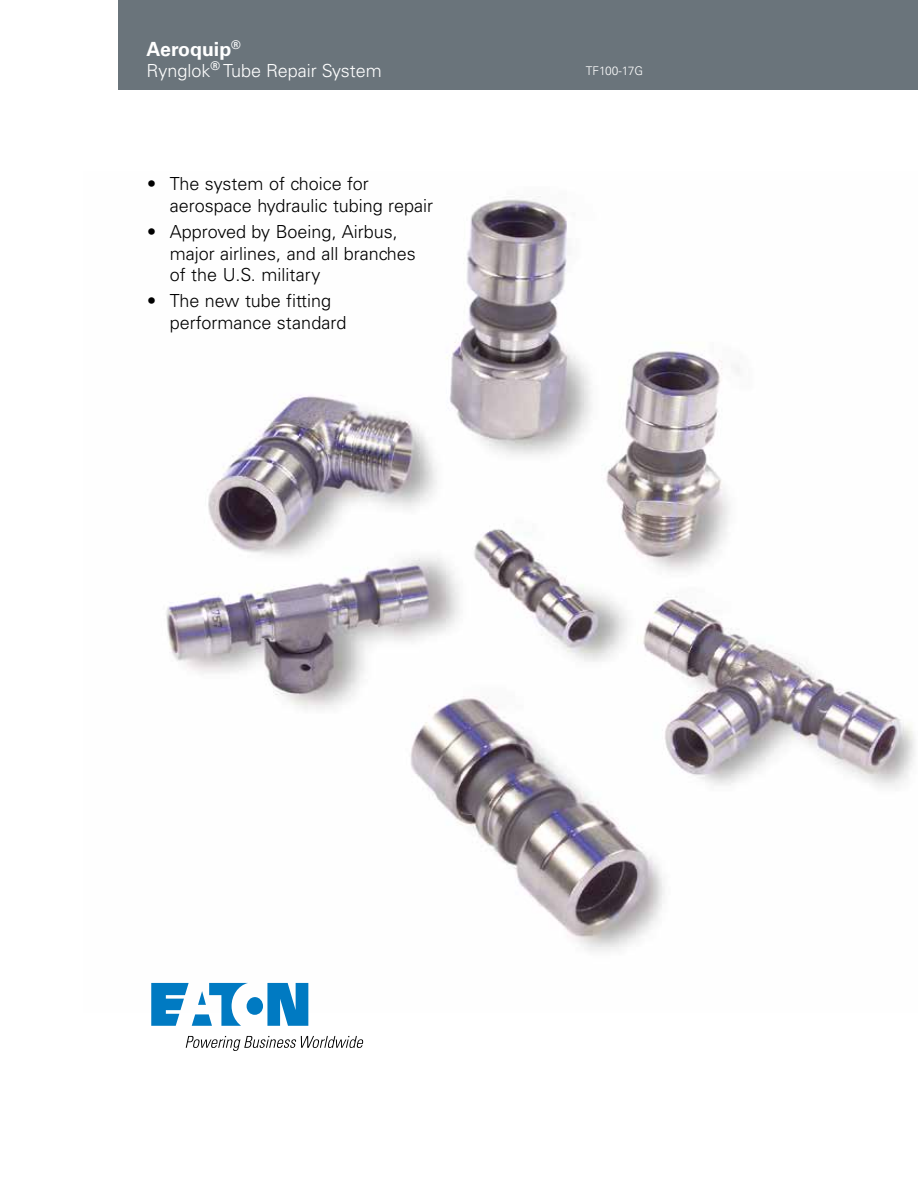
<style>
.page{position:relative;width:918px;height:1188px;background:#fff}
.page>*{position:absolute;margin:0;border:0;box-sizing:border-box;transform-origin:0 0}
.t1{font:700 19.5px "Univers";color:#fff}
.t2{font:300 18px/21.6px "Univers";color:#000}
.t3{font:300 18px "Univers";color:#fff}
.t4{font:300 12px "Univers";color:#fff}
</style>
<div class="page">
<img style="left:151px;top:196px;width:764px;height:816px">
<div style="left:119px;top:0;width:799px;height:90px;background:#6a747b"></div>
<svg style="left:151px;top:983px;width:157px;height:43px"></svg>
<svg style="left:186px;top:1036px;width:178px;height:15px"></svg>
<p class="t1" style="left:147px;top:38px;width:96px">Aeroquip<sup>®</sup></p>
<p class="t3" style="left:147px;top:60px;width:237px">Rynglok<sup>®</sup> Tube Repair System</p>
<p class="t4" style="left:586px;top:63px;width:59px">TF100-17G</p>
<p class="t2" style="left:170px;top:173px;width:265px;text-indent:-22px">• The system of choice for aerospace hydraulic tubing repair</p>
<p class="t2" style="left:170px;top:221px;width:248px;text-indent:-22px">• Approved by Boeing, Airbus, major airlines, and all branches of the U.S. military</p>
<p class="t2" style="left:170px;top:290px;width:178px;text-indent:-22px">• The new tube fitting performance standard</p>
</div>
